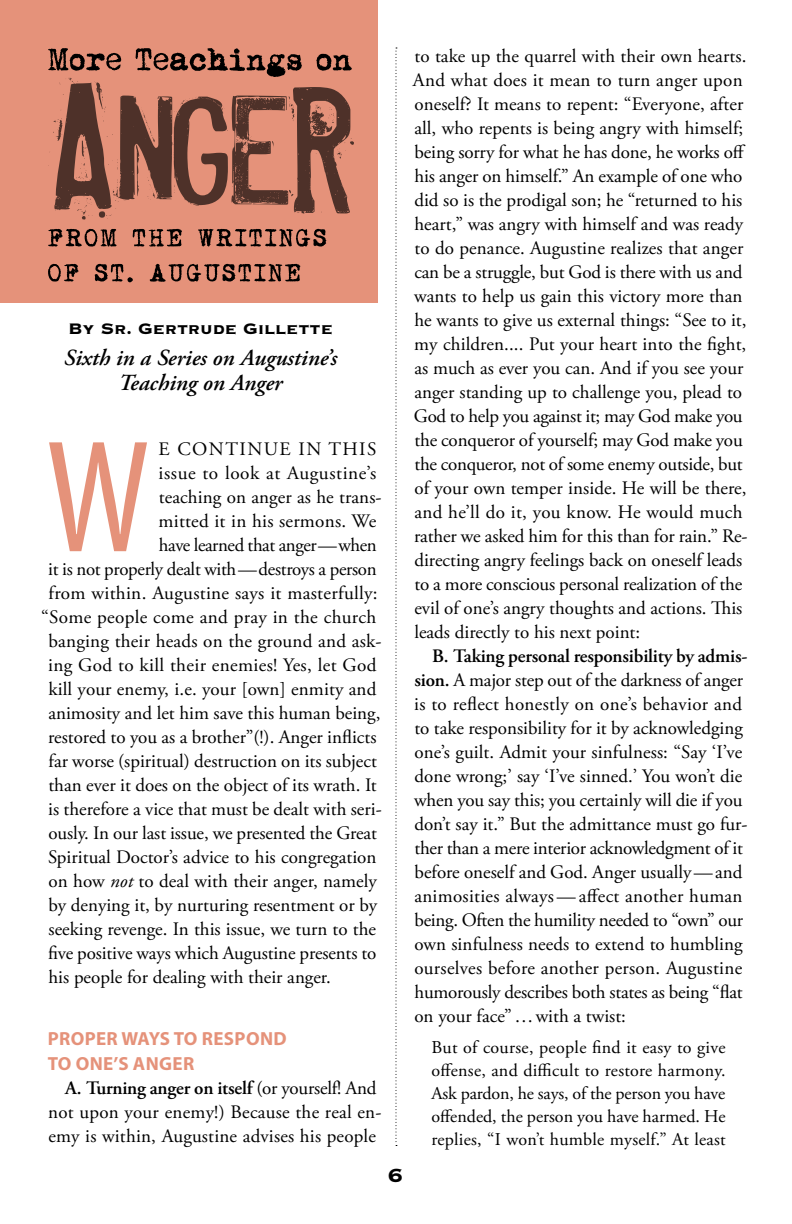
<style>
.page{position:relative;width:792px;height:1224px;background:#fff}
.page>*{position:absolute;margin:0;border:0;box-sizing:border-box;transform-origin:0 0}
.t1{font:condensed 161.4px "Myriad Pro";color:#e5927a}
.t2{font:25px "Copperplate Thirty Three BC";color:#000}
.t3{font:italic 600 23px/25.2px "Adobe Garamond Pro";color:#000;text-align:center}
.t4{font:20px "Copperplate Thirty Three BC";letter-spacing:-.005em;color:#000}
.t5{font:19px/24px "Adobe Garamond Pro";color:#000}
.t6{font:700 19px/25.2px "Myriad Pro";letter-spacing:.02em;color:#e5927a}
.t7{font:19px "Adobe Garamond Pro";letter-spacing:-.02em;color:#000}
.t8{font:19px "Adobe Garamond Pro";letter-spacing:.03em;color:#000}
.t9{font:19px "Adobe Garamond Pro";letter-spacing:.075em;color:#000}
.t10{font:18px/23px "Adobe Garamond Pro";color:#000;text-align:justify}
.s1{font-style:italic}
.s2{font-weight:600}
</style>
<div class="page">
<svg style="left:396px;top:48px;width:1px;height:1098px"></svg>
<div style="left:0;top:0;width:378px;height:302px;background:#e5927a"></div>
<svg style="left:48px;top:48px;width:306px;height:172px"></svg>
<svg style="left:48px;top:229px;width:279px;height:18px"></svg>
<svg style="left:48px;top:264px;width:252px;height:18px"></svg>
<p class="t4" style="left:68px;top:318px;width:266px">By Sr. Gertrude Gillette</p>
<p class="t3" style="left:64px;top:346px;width:275px">Sixth in a Series on Augustine’s<br>Teaching on Anger</p>
<h1 class="t1" style="left:46px;top:400px;width:106px">W</h1>
<p class="t9" style="left:159px;top:438px;width:219px">E CONTINUE IN THIS</p>
<p class="t8" style="left:159px;top:462px;width:219px">issue to look at Augustine’s</p>
<p class="t5" style="left:159px;top:486px;width:224px">teaching on anger as he trans-</p>
<p class="t5" style="left:159px;top:510px;width:219px">mitted it in his sermons. We</p>
<p class="t7" style="left:159px;top:534px;width:219px">have learned that anger—when</p>
<p class="t5" style="left:48px;top:558px;width:330px">it is not properly dealt with—destroys a person</p>
<p class="t5" style="left:49px;top:582px;width:331px">from within. Augustine says it masterfully:</p>
<p class="t5" style="left:41px;top:606px;width:337px">“Some people come and pray in the church</p>
<p class="t5" style="left:49px;top:630px;width:335px">banging their heads on the ground and ask-</p>
<p class="t5" style="left:48px;top:654px;width:330px">ing God to kill their enemies! Yes, let God</p>
<p class="t5" style="left:48px;top:678px;width:329px">kill your enemy, i.e. your [own] enmity and</p>
<p class="t5" style="left:48px;top:702px;width:334px">animosity and let him save this human being,</p>
<p class="t5" style="left:48px;top:726px;width:330px">restored to you as a brother”(!). Anger inflicts</p>
<p class="t5" style="left:49px;top:750px;width:330px">far worse (spiritual) destruction on its subject</p>
<p class="t5" style="left:48px;top:774px;width:330px">than ever it does on the object of its wrath. It</p>
<p class="t5" style="left:48px;top:798px;width:335px">is therefore a vice that must be dealt with seri-</p>
<p class="t5" style="left:48px;top:822px;width:330px">ously. In our last issue, we presented the Great</p>
<p class="t5" style="left:48px;top:846px;width:330px">Spiritual Doctor’s advice to his congregation</p>
<p class="t5" style="left:48px;top:870px;width:330px">on how <span class="s1">not</span> to deal with their anger, namely</p>
<p class="t5" style="left:49px;top:894px;width:330px">by denying it, by nurturing resentment or by</p>
<p class="t5" style="left:49px;top:918px;width:329px">seeking revenge. In this issue, we turn to the</p>
<p class="t5" style="left:48px;top:942px;width:330px">five positive ways which Augustine presents to</p>
<p class="t5" style="left:48px;top:966px;width:284px">his people for dealing with their anger.</p>
<p class="t6" style="left:48px;top:1026px;width:241px">PROPER WAYS TO RESPOND<br>TO ONE’S ANGER</p>
<p class="t5" style="left:48px;top:1077px;width:335px;text-indent:17px"><span class="s2">A. Turning anger on itself</span> (or yourself! And not upon your enemy!) Because the real en&shy;emy is within, Augustine advises his people</p>
<h2 class="t2" style="left:388px;top:1163px;width:17px">6</h2>
<p class="t5" style="left:413px;top:44px;width:336px">to take up the quarrel with their own hearts.<br>And what does it mean to turn anger upon oneself? It means to repent: “Everyone, after all, who repents is being angry with himself; being sorry for what he has done, he works off his anger on himself.” An example of one who did so is the prodigal son; he “returned to his heart,” was angry with himself and was ready to do penance. Augustine realizes that anger can be a struggle, but God is there with us and wants to help us gain this victory more than he wants to give us external things: “See to it, my children.... Put your heart into the fight, as much as ever you can. And if you see your anger standing up to challenge you, plead to God to help you against it; may God make you the conqueror of yourself; may God make you the conqueror, not of some enemy outside, but of your own temper inside. He will be there, and he’ll do it, you know. He would much rather we asked him for this than for rain.” Re&shy;directing angry feelings back on oneself leads to a more conscious personal realization of the evil of one’s angry thoughts and actions. This leads directly to his next point:</p>
<p class="t5" style="left:414px;top:644px;width:335px;text-indent:18px"><span class="s2">B. Taking personal responsibility by admis&shy;sion.</span> A major step out of the darkness of anger is to reflect honestly on one’s behavior and to take responsibility for it by acknowledging one’s guilt. Admit your sinfulness: “Say ‘I’ve done wrong;’ say ‘I’ve sinned.’ You won’t die when you say this; you certainly will die if you don’t say it.” But the admittance must go fur&shy;ther than a mere interior acknowledgment of it before oneself and God. Anger usually—and animosities always—affect another human being. Often the humility needed to “own” our own sinfulness needs to extend to humbling ourselves before another person. Augustine humorously describes both states as being “flat on your face”…with a twist:</p>
<p class="t10" style="left:432px;top:1036px;width:296px">But of course, people find it easy to give offense, and difficult to restore harmony.<br>Ask pardon, he says, of the person you have offended, the person you have harmed. He replies, “I won’t humble myself.” At least</p>
</div>
